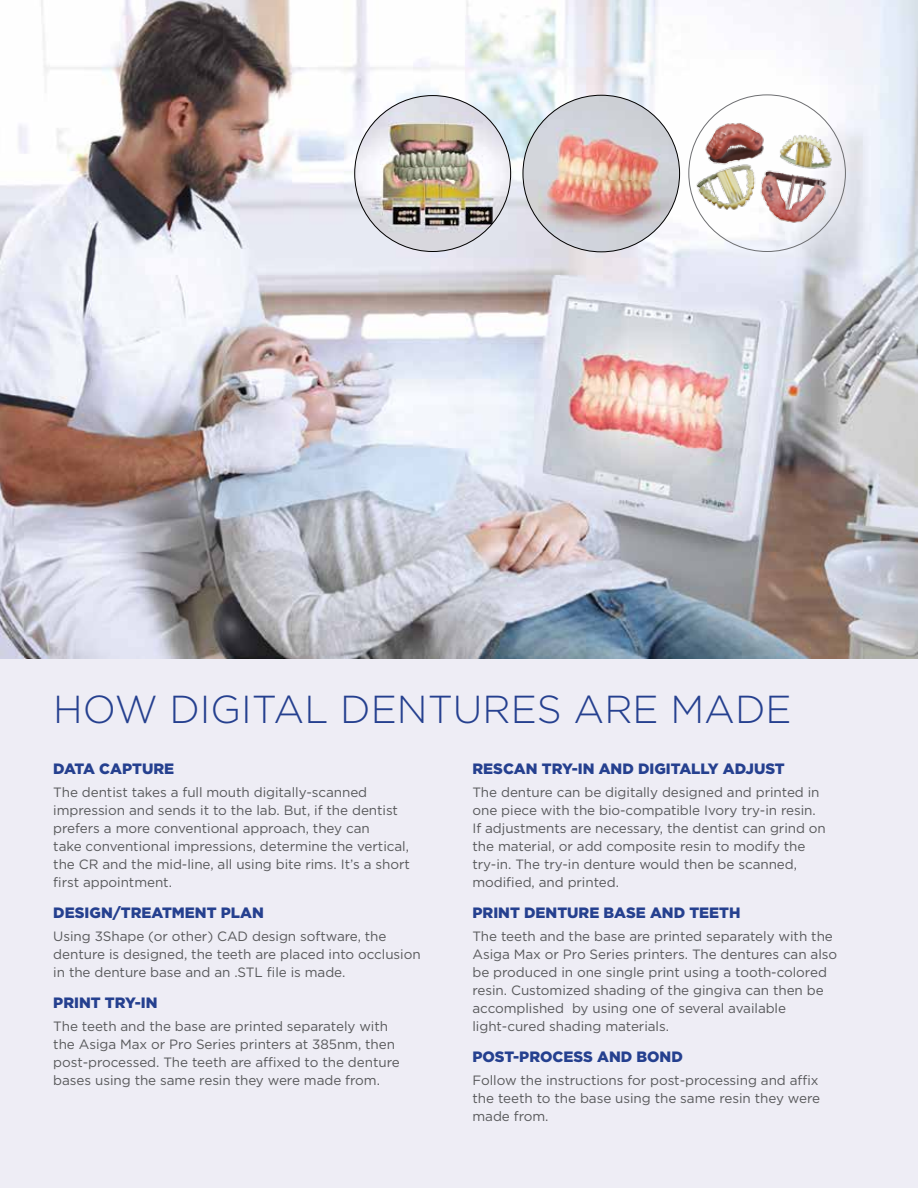
<style>
.page{position:relative;width:918px;height:1188px;background:#fff}
.page>*{position:absolute;margin:0;border:0;box-sizing:border-box;transform-origin:0 0}
.t1{font:300 39px "Gotham";color:#25408f}
.t2{font:900 15px "Gotham";color:#25408f}
.t3{font:13.5px/18px "Gotham";letter-spacing:-.005em;color:#58595b}
</style>
<div class="page">
<div style="left:0;top:618px;width:918px;height:570px;background:#eeedf5"></div>
<img style="left:0;top:0;width:918px;height:658px">
<img style="left:354px;top:95px;width:157px;height:157px;border-radius:78px">
<img style="left:523px;top:95px;width:157px;height:157px;border-radius:78px">
<img style="left:689px;top:95px;width:156px;height:157px;border-radius:78px">
<h1 class="t1" style="left:53px;top:685px;width:740px">HOW DIGITAL DENTURES ARE MADE</h1>
<p class="t2" style="left:53px;top:758px;width:122px">DATA CAPTURE</p>
<p class="t3" style="left:53px;top:783px;width:358px">The dentist takes a full mouth digitally-scanned impression and sends it to the lab. But, if the dentist prefers a more conventional approach, they can<br>take conventional impressions, determine the vertical, the CR and the mid-line, all using bite rims. It’s a short first appointment.</p>
<p class="t2" style="left:53px;top:902px;width:212px">DESIGN/TREATMENT PLAN</p>
<p class="t3" style="left:53px;top:927px;width:369px">Using 3Shape (or other) CAD design software, the denture is designed, the teeth are placed into occlusion in the denture base and an .STL file is made.</p>
<p class="t2" style="left:53px;top:992px;width:106px">PRINT TRY-IN</p>
<p class="t3" style="left:53px;top:1017px;width:348px">The teeth and the base are printed separately with the Asiga Max or Pro Series printers at 385nm, then post-processed. The teeth are affixed to the denture bases using the same resin they were made from.</p>
<p class="t2" style="left:472px;top:758px;width:314px">RESCAN TRY-IN AND DIGITALLY ADJUST</p>
<p class="t3" style="left:472px;top:783px;width:355px">The denture can be digitally designed and printed in one piece with the bio-compatible Ivory try-in resin.<br>If adjustments are necessary, the dentist can grind on the material, or add composite resin to modify the try-in. The try-in denture would then be scanned, modified, and printed.</p>
<p class="t2" style="left:472px;top:902px;width:270px">PRINT DENTURE BASE AND TEETH</p>
<p class="t3" style="left:472px;top:927px;width:366px">The teeth and the base are printed separately with the Asiga Max or Pro Series printers. The dentures can also be produced in one single print using a tooth-colored resin. Customized shading of the gingiva can then be accomplished by using one of several available light-cured shading materials.</p>
<p class="t2" style="left:472px;top:1046px;width:212px">POST-PROCESS AND BOND</p>
<p class="t3" style="left:472px;top:1071px;width:349px;text-align:justify">Follow the instructions for post-processing and affix the teeth to the base using the same resin they were made from.</p>
</div>
